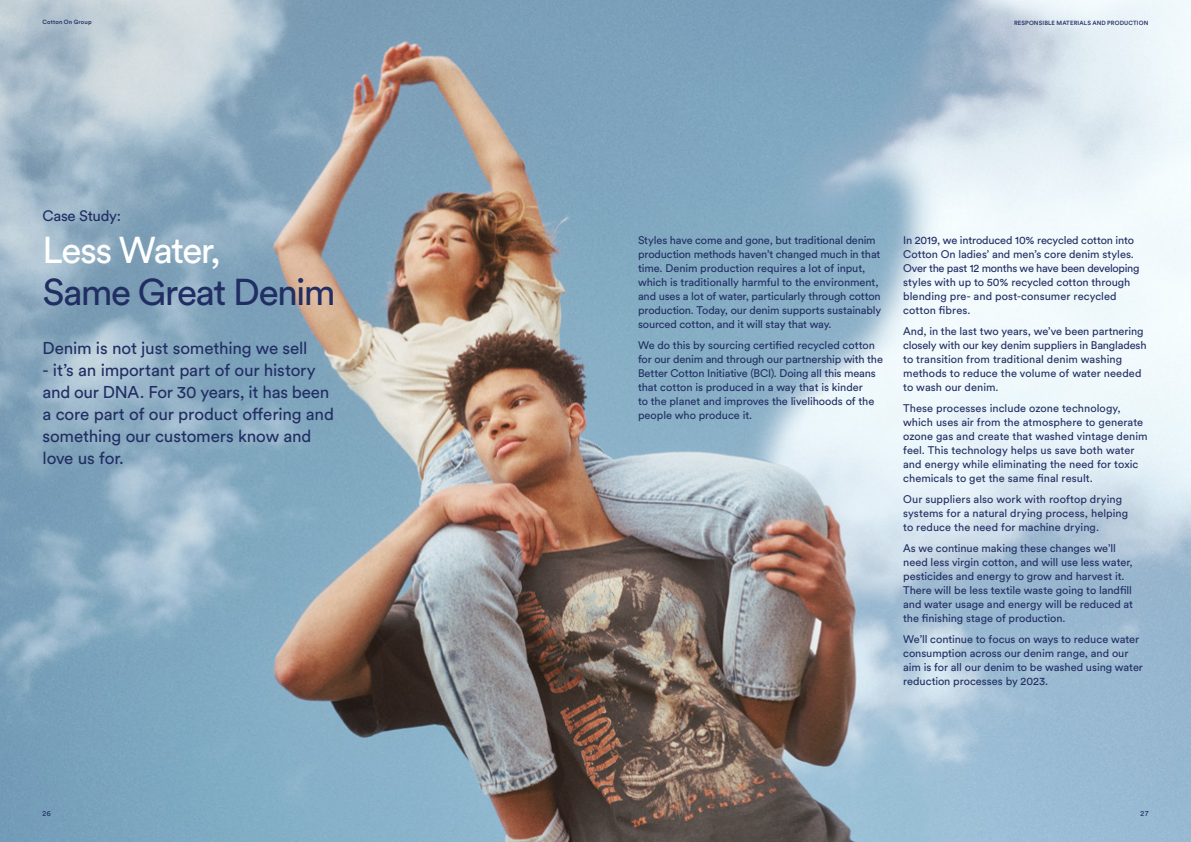
<style>
.page{position:relative;width:1191px;height:842px;background:#fff}
.page>*{position:absolute;margin:0;border:0;box-sizing:border-box;transform-origin:0 0}
.t1{font:500 37px "Circular CO";letter-spacing:-.04em;color:#212e63}
.t2{font:500 37px "Circular CO";letter-spacing:-.04em;color:#fff}
.t3{font:17px/22px "Circular Pro";letter-spacing:-.01em;color:#212e63}
.t4{font:15px "Circular Pro";letter-spacing:-.02em;color:#212e63}
.t5{font:11px/14px "Circular Pro";letter-spacing:-.005em;color:#212e63}
.t6{font:500 7px "Circular CO";color:#212e63}
.t7{font:500 6px "Circular Pro";letter-spacing:.02em;color:#212e63}
.t8{font:600 6px "Circular CO";letter-spacing:.02em;color:#212e63}
</style>
<div class="page">
<img style="left:0;top:0;width:1191px;height:842px">
<p class="t8" style="left:43px;top:19px;width:51px">Cotton On Group</p>
<p class="t7" style="left:1014px;top:19px;width:136px">RESPONSIBLE MATERIALS AND PRODUCTION</p>
<h3 class="t4" style="left:43px;top:205px;width:80px">Case Study:</h3>
<h1 class="t2" style="left:43px;top:230px;width:180px">Less Water,</h1>
<h1 class="t1" style="left:43px;top:272px;width:294px">Same Great Denim</h1>
<h2 class="t3" style="left:43px;top:336px;width:266px">Denim is not just something we sell</h2>
<h2 class="t3" style="left:43px;top:358px;width:293px">- it’s an important part of our history and our DNA. For 30 years, it has been a core part of our product offering and something our customers know and love us for.</h2>
<p class="t6" style="left:43px;top:810px;width:10px">26</p>
<p class="t5" style="left:638px;top:233px;width:245px">Styles have come and gone, but traditional denim production methods haven’t changed much in that time. Denim production requires a lot of input, which is traditionally harmful to the environment, and uses a lot of water, particularly through cotton production. Today, our denim supports sustainably sourced cotton, and it will stay that way.</p>
<p class="t5" style="left:638px;top:338px;width:246px">We do this by sourcing certified recycled cotton for our denim and through our partnership with the Better Cotton Initiative (BCI). Doing all this means that cotton is produced in a way that is kinder<br>to the planet and improves the livelihoods of the people who produce it.</p>
<p class="t5" style="left:903px;top:233px;width:238px">In 2019, we introduced 10% recycled cotton into Cotton On ladies’ and men’s core denim styles.<br>Over the past 12 months we have been developing styles with up to 50% recycled cotton through blending pre- and post-consumer recycled cotton fibres.</p>
<p class="t5" style="left:903px;top:324px;width:245px">And, in the last two years, we’ve been partnering closely with our key denim suppliers in Bangladesh to transition from traditional denim washing methods to reduce the volume of water needed to wash our denim.</p>
<p class="t5" style="left:903px;top:401px;width:246px">These processes include ozone technology, which uses air from the atmosphere to generate ozone gas and create that washed vintage denim feel. This technology helps us save both water and energy while eliminating the need for toxic chemicals to get the same final result.</p>
<p class="t5" style="left:903px;top:492px;width:226px">Our suppliers also work with rooftop drying systems for a natural drying process, helping to reduce the need for machine drying.</p>
<p class="t5" style="left:903px;top:541px;width:231px">As we continue making these changes we’ll need less virgin cotton, and will use less water, pesticides and energy to grow and harvest it.<br>There will be less textile waste going to landfill and water usage and energy will be reduced at the finishing stage of production.</p>
<p class="t5" style="left:903px;top:632px;width:241px">We’ll continue to focus on ways to reduce water consumption across our denim range, and our aim is for all our denim to be washed using water reduction processes by 2023.</p>
<p class="t6" style="left:1140px;top:810px;width:9px">27</p>
</div>
